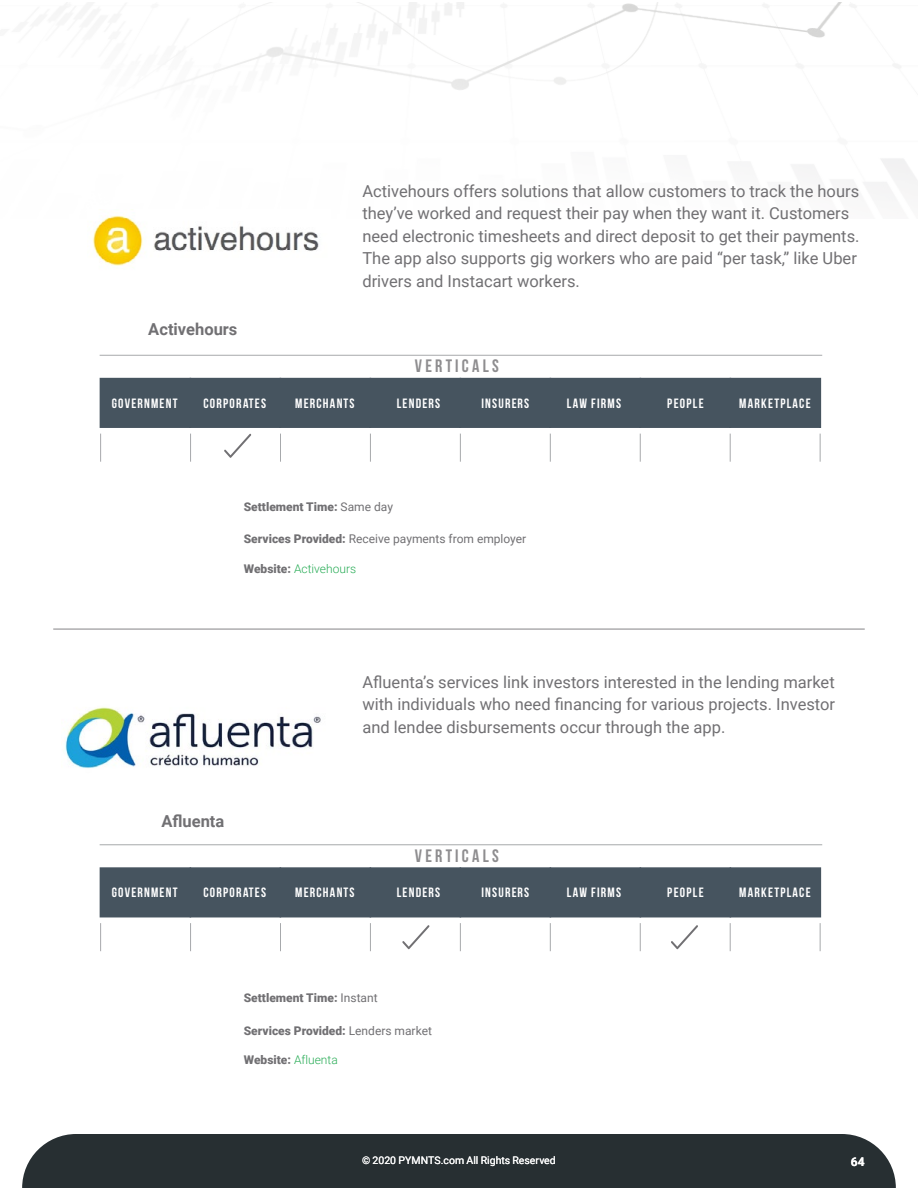
<style>
.page{position:relative;width:918px;height:1188px;background:#fff}
.page>*{position:absolute;margin:0;border:0;box-sizing:border-box;transform-origin:0 0}
.t1{font:700 18px "Bebas Neue";letter-spacing:.18em;color:#8e8d8f}
.Old_Body{font:16.5px/22.5px "Roboto";color:#717073}
.Old_Body-2{font:700 16.5px "Roboto";color:#717073}
.t2{font:700 13.5px "Bebas Neue";letter-spacing:.09em;color:#fff}
.Old_Body-3{font:900 12px "Roboto";color:#717073}
.Old_Body-4{font:12px "Roboto";color:#717073}
.Old_Body-5{font:300 12px "Roboto";color:#28ac56}
.t3{font:700 12px "Roboto";color:#fff}
.t4{font:10.5px "Roboto";letter-spacing:.005em;color:#fff}
.s1{font-weight:400}
.s2{font-weight:900}
.s3{font-weight:900;color:#717073}
.s4{font-weight:300;color:#28ac56}
</style>
<div class="page">
<div style="left:22px;top:1134px;width:874px;height:54px;background:#272f32"></div>
<hr style="left:53px;top:628px;width:812px;height:2px;background:#717073">
<hr style="left:100px;top:355px;width:722px;height:1px;background:#a7a9ac">
<div style="left:100px;top:378px;width:721px;height:50px;background:#46545f"></div>
<hr style="left:100px;top:844px;width:722px;height:1px;background:#a6a9aa">
<div style="left:100px;top:867px;width:721px;height:50px;background:#46545f"></div>
<svg style="left:190px;top:434px;width:1px;height:28px"></svg>
<svg style="left:280px;top:434px;width:1px;height:28px"></svg>
<svg style="left:370px;top:434px;width:1px;height:28px"></svg>
<svg style="left:460px;top:434px;width:1px;height:28px"></svg>
<svg style="left:550px;top:434px;width:1px;height:28px"></svg>
<svg style="left:640px;top:434px;width:1px;height:28px"></svg>
<svg style="left:730px;top:434px;width:1px;height:28px"></svg>
<svg style="left:820px;top:434px;width:1px;height:28px"></svg>
<svg style="left:100px;top:434px;width:1px;height:28px"></svg>
<svg style="left:190px;top:923px;width:1px;height:28px"></svg>
<svg style="left:280px;top:923px;width:1px;height:28px"></svg>
<svg style="left:370px;top:923px;width:1px;height:28px"></svg>
<svg style="left:460px;top:923px;width:1px;height:28px"></svg>
<svg style="left:550px;top:923px;width:1px;height:28px"></svg>
<svg style="left:640px;top:923px;width:1px;height:28px"></svg>
<svg style="left:730px;top:923px;width:1px;height:28px"></svg>
<svg style="left:820px;top:923px;width:1px;height:28px"></svg>
<svg style="left:100px;top:923px;width:1px;height:28px"></svg>
<img style="left:87px;top:2px;width:831px;height:192px">
<img style="left:92px;top:209px;width:227px;height:57px">
<svg style="left:224px;top:434px;width:27px;height:24px"></svg>
<img style="left:65px;top:707px;width:256px;height:61px">
<svg style="left:671px;top:925px;width:27px;height:24px"></svg>
<svg style="left:402px;top:925px;width:28px;height:24px"></svg>
<p class="Old_Body-2" style="left:148px;top:318px;width:91px">Activehours</p>
<p class="Old_Body" style="left:362px;top:179px;width:499px">Activehours offers solutions that allow customers to track the hours they’ve worked and request their pay when they want it. Customers need electronic timesheets and direct deposit to get their payments.<br>The app also supports gig workers who are paid “per task,” like Uber drivers and Instacart workers.</p>
<p class="t1" style="left:415px;top:356px;width:85px">VERTICALS</p>
<p class="t2" style="left:112px;top:396px;width:67px">GOVERNMENT</p>
<p class="t2" style="left:203px;top:396px;width:64px">CORPORATES</p>
<p class="t2" style="left:295px;top:396px;width:61px">MERCHANTS</p>
<p class="t2" style="left:397px;top:396px;width:45px">LENDERS</p>
<p class="t2" style="left:481px;top:396px;width:49px">INSURERS</p>
<p class="t2" style="left:567px;top:396px;width:56px">LAW FIRMS</p>
<p class="t2" style="left:667px;top:396px;width:38px">PEOPLE</p>
<p class="t2" style="left:739px;top:396px;width:73px">MARKETPLACE</p>
<p class="Old_Body-3" style="left:244px;top:498px;width:151px">Settlement Time: <span class="s1">Same day</span></p>
<p class="Old_Body-4" style="left:244px;top:531px;width:284px"><span class="s2">Services Provided:</span> Receive payments from employer</p>
<p class="Old_Body-5" style="left:244px;top:560px;width:114px"><span class="s3">Website:</span> Activehours</p>
<p class="Old_Body-2" style="left:161px;top:809px;width:65px">Afluenta</p>
<p class="Old_Body" style="left:362px;top:670px;width:474px;text-align:justify">Afluenta’s services link investors interested in the lending market with individuals who need financing for various projects. Investor and lendee disbursements occur through the app.</p>
<p class="t1" style="left:415px;top:846px;width:85px">VERTICALS</p>
<p class="t2" style="left:112px;top:885px;width:67px">GOVERNMENT</p>
<p class="t2" style="left:203px;top:885px;width:64px">CORPORATES</p>
<p class="t2" style="left:295px;top:885px;width:61px">MERCHANTS</p>
<p class="t2" style="left:397px;top:885px;width:45px">LENDERS</p>
<p class="t2" style="left:481px;top:885px;width:49px">INSURERS</p>
<p class="t2" style="left:567px;top:885px;width:56px">LAW FIRMS</p>
<p class="t2" style="left:667px;top:885px;width:38px">PEOPLE</p>
<p class="t2" style="left:739px;top:885px;width:73px">MARKETPLACE</p>
<p class="Old_Body-3" style="left:244px;top:990px;width:135px">Settlement Time: <span class="s1">Instant</span></p>
<p class="Old_Body-3" style="left:244px;top:1022px;width:190px">Services Provided: <span class="s1">Lenders market</span></p>
<p class="Old_Body-3" style="left:244px;top:1051px;width:96px">Website: <span class="s4">Afluenta</span></p>
<p class="t4" style="left:362px;top:1153px;width:195px">© 2020 PYMNTS.com All Rights Reserved</p>
<p class="t3" style="left:851px;top:1153px;width:15px">64</p>
</div>
